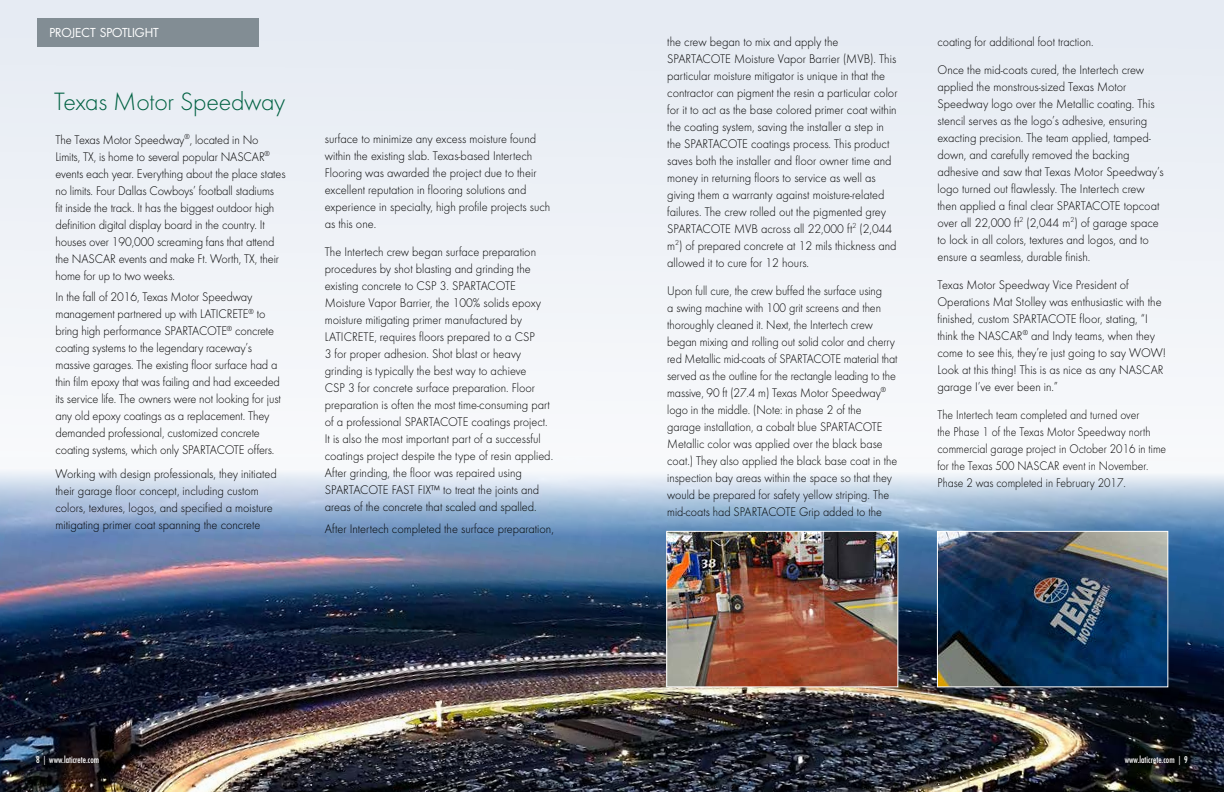
<style>
.page{position:relative;width:1224px;height:792px;background:#eff2f7}
.page>*{position:absolute;margin:0;border:0;box-sizing:border-box;transform-origin:0 0}
.t1{font:300 26px "Futura";letter-spacing:-.01em;color:#006142}
.t2{font:300 13px/17px "Futura";color:#000;scale:.95 1}
.t3{font:300 13px/17px "Futura";color:#000;scale:.93 1}
.t4{font:300 13px/17px "Futura";color:#000;scale:.9 1}
.t5{font:12px "Futura";letter-spacing:-.005em;color:#fff}
.t6{font:condensed 9px "Futura";color:#fff}
</style>
<div class="page">
<img style="left:0;top:476px;width:1224px;height:316px">
<div style="left:37px;top:18px;width:221px;height:29px;background:#828d94"></div>
<img style="left:939px;top:533px;width:227px;height:152px">
<div style="left:937px;top:531px;width:231px;height:156px;border:1px solid #fff"></div>
<img style="left:668px;top:533px;width:228px;height:152px">
<div style="left:666px;top:531px;width:232px;height:156px;border:1px solid #fff"></div>
<p class="t5" style="left:49px;top:25px;width:111px">PROJECT SPOTLIGHT</p>
<h1 class="t1" style="left:54px;top:87px;width:233px">Texas Motor Speedway</h1>
<p class="t2" style="left:55px;top:131px;width:244px">The Texas Motor Speedway<sup>®</sup>, located in No Limits, TX, is home to several popular NASCAR<sup>® </sup>events each year. Everything about the place states no limits. Four Dallas Cowboys’ football stadiums<br>fit inside the track. It has the biggest outdoor high definition digital display board in the country. It houses over 190,000 screaming fans that attend the NASCAR events and make Ft. Worth, TX, their home for up to two weeks.</p>
<p class="t2" style="left:55px;top:288px;width:239px">In the fall of 2016, Texas Motor Speedway management partnered up with LATICRETE<sup>®</sup> to bring high performance SPARTACOTE<sup>®</sup> concrete coating systems to the legendary raceway’s massive garages. The existing floor surface had a thin film epoxy that was failing and had exceeded its service life. The owners were not looking for just any old epoxy coatings as a replacement. They demanded professional, customized concrete coating systems, which only SPARTACOTE offers.</p>
<p class="t2" style="left:55px;top:465px;width:235px">Working with design professionals, they initiated their garage floor concept, including custom colors, textures, logos, and specified a moisture mitigating primer coat spanning the concrete</p>
<p class="t2" style="left:325px;top:130px;width:239px">surface to minimize any excess moisture found within the existing slab. Texas-based Intertech Flooring was awarded the project due to their excellent reputation in flooring solutions and experience in specialty, high profile projects such as this one.</p>
<p class="t2" style="left:325px;top:243px;width:242px">The Intertech crew began surface preparation procedures by shot blasting and grinding the existing concrete to CSP 3. SPARTACOTE Moisture Vapor Barrier, the 100% solids epoxy moisture mitigating primer manufactured by LATICRETE, requires floors prepared to a CSP<br>3 for proper adhesion. Shot blast or heavy grinding is typically the best way to achieve<br>CSP 3 for concrete surface preparation. Floor preparation is often the most time-consuming part of a professional SPARTACOTE coatings project.<br>It is also the most important part of a successful coatings project despite the type of resin applied.<br>After grinding, the floor was repaired using SPARTACOTE FAST FIX™ to treat the joints and areas of the concrete that scaled and spalled.</p>
<p class="t2" style="left:325px;top:520px;width:243px">After Intertech completed the surface preparation,</p>
<p class="t2" style="left:667px;top:33px;width:244px">the crew began to mix and apply the SPARTACOTE Moisture Vapor Barrier (MVB). This particular moisture mitigator is unique in that the contractor can pigment the resin a particular color for it to act as the base colored primer coat within the coating system, saving the installer a step in the SPARTACOTE coatings process. This product saves both the installer and floor owner time and money in returning floors to service as well as giving them a warranty against moisture-related failures. The crew rolled out the pigmented grey SPARTACOTE MVB across all 22,000 ft<sup>2</sup> (2,044 m<sup>2</sup>) of prepared concrete at 12 mils thickness and allowed it to cure for 12 hours.</p>
<p class="t3" style="left:667px;top:282px;width:249px">Upon full cure, the crew buffed the surface using<br>a swing machine with 100 grit screens and then thoroughly cleaned it. Next, the Intertech crew began mixing and rolling out solid color and cherry red Metallic mid-coats of SPARTACOTE material that served as the outline for the rectangle leading to the massive, 90 ft (27.4 m) Texas Motor Speedway<sup>® </sup>logo in the middle. (Note: in phase 2 of the garage installation, a cobalt blue SPARTACOTE Metallic color was applied over the black base coat.) They also applied the black base coat in the inspection bay areas within the space so that they would be prepared for safety yellow striping. The mid-coats had SPARTACOTE Grip added to the</p>
<p class="t3" style="left:937px;top:28px;width:224px;line-height:28px">coating for additional foot traction.<br>Once the mid-coats cured, the Intertech crew</p>
<p class="t2" style="left:937px;top:78px;width:240px">applied the monstrous-sized Texas Motor Speedway logo over the Metallic coating. This stencil serves as the logo’s adhesive, ensuring exacting precision. The team applied, tamped&shy;down, and carefully removed the backing adhesive and saw that Texas Motor Speedway’s logo turned out flawlessly. The Intertech crew then applied a final clear SPARTACOTE topcoat over all 22,000 ft<sup>2</sup> (2,044 m<sup>2</sup>) of garage space to lock in all colors, textures and logos, and to ensure a seamless, durable finish.</p>
<p class="t2" style="left:937px;top:276px;width:242px">Texas Motor Speedway Vice President of Operations Mat Stolley was enthusiastic with the finished, custom SPARTACOTE floor, stating, “I think the NASCAR<sup>®</sup> and Indy teams, when they come to see this, they’re just going to say WOW!<br>Look at this thing! This is as nice as any NASCAR garage I’ve ever been in.”</p>
<p class="t4" style="left:937px;top:406px;width:256px">The Intertech team completed and turned over<br>the Phase 1 of the Texas Motor Speedway north commercial garage project in October 2016 in time for the Texas 500 NASCAR event in November.<br>Phase 2 was completed in February 2017.</p>
<p class="t6" style="left:36px;top:754px;width:65px">8 | www.laticrete.com</p>
<p class="t6" style="left:1125px;top:754px;width:65px">www.laticrete.com | 9</p>
</div>
